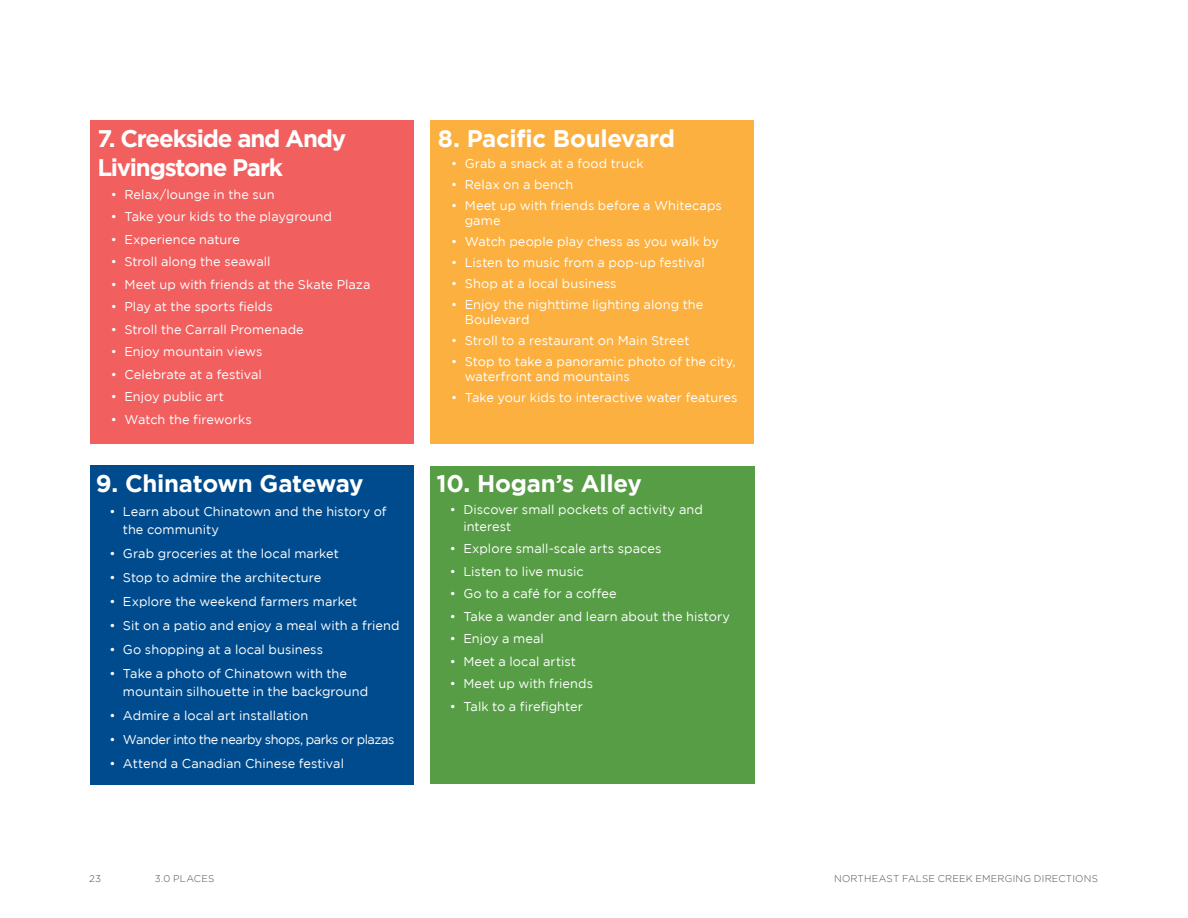
<style>
.page{position:relative;width:1188px;height:918px;background:#fff}
.page>*{position:absolute;margin:0;border:0;box-sizing:border-box;transform-origin:0 0}
.body{font:700 24px "Gotham";letter-spacing:-.01em;color:#fff}
.body-2{font:700 24px/28.8px "Gotham";letter-spacing:-.045em;color:#fff}
.H2-B{font:700 24px "Gotham";letter-spacing:-.015em;color:#fff}
.t1{font:12.75px/15px "Gotham";letter-spacing:.005em;color:#fff}
.t2{font:12.75px "Gotham";letter-spacing:-.035em;color:#fff}
.t3{font:300 9.75px "Gotham";letter-spacing:.02em;color:#4d4d4f}
</style>
<div class="page">
<div style="left:430px;top:466px;width:324px;height:318px;background:#569d45"></div>
<div style="left:90px;top:120px;width:324px;height:324px;background:#f15f5f"></div>
<div style="left:90px;top:466px;width:324px;height:319px;background:#004b8d"></div>
<div style="left:430px;top:120px;width:324px;height:324px;background:#fbb040"></div>
<p class="body-2" style="left:97px;top:124px;width:250px">7. Creekside and Andy<br>Livingstone Park</p>
<p class="t1" style="left:111px;top:187px;width:165px">• Relax/lounge in the sun</p>
<p class="t1" style="left:111px;top:209px;width:223px">• Take your kids to the playground</p>
<p class="t1" style="left:111px;top:232px;width:131px">• Experience nature</p>
<p class="t1" style="left:111px;top:254px;width:161px">• Stroll along the seawall</p>
<p class="t1" style="left:111px;top:277px;width:261px">• Meet up with friends at the Skate Plaza</p>
<p class="t1" style="left:111px;top:299px;width:163px">• Play at the sports fields</p>
<p class="t1" style="left:111px;top:322px;width:194px">• Stroll the Carrall Promenade</p>
<p class="t1" style="left:111px;top:344px;width:153px">• Enjoy mountain views</p>
<p class="t1" style="left:111px;top:367px;width:153px">• Celebrate at a festival</p>
<p class="t1" style="left:111px;top:389px;width:114px">• Enjoy public art</p>
<p class="t1" style="left:111px;top:412px;width:142px">• Watch the fireworks</p>
<p class="H2-B" style="left:96px;top:469px;width:269px">9. Chinatown Gateway</p>
<p class="t1" style="left:123px;top:502px;width:265px;line-height:18px;text-indent:-14px">• Learn about Chinatown and the history of the community</p>
<p class="t1" style="left:109px;top:545px;width:231px">• Grab groceries at the local market</p>
<p class="t1" style="left:109px;top:569px;width:214px">• Stop to admire the architecture</p>
<p class="t1" style="left:109px;top:593px;width:249px">• Explore the weekend farmers market</p>
<p class="t1" style="left:109px;top:617px;width:292px">• Sit on a patio and enjoy a meal with a friend</p>
<p class="t1" style="left:109px;top:641px;width:215px">• Go shopping at a local business</p>
<p class="t1" style="left:123px;top:664px;width:247px;line-height:18px;text-indent:-14px">• Take a photo of Chinatown with the mountain silhouette in the background</p>
<p class="t1" style="left:109px;top:707px;width:200px">• Admire a local art installation</p>
<p class="t2" style="left:109px;top:732px;width:286px">• Wander into the nearby shops, parks or plazas</p>
<p class="t1" style="left:109px;top:755px;width:236px">• Attend a Canadian Chinese festival</p>
<p class="body" style="left:438px;top:125px;width:239px">8. Pacific Boulevard</p>
<p class="t1" style="left:451px;top:156px;width:194px">• Grab a snack at a food truck</p>
<p class="t1" style="left:451px;top:177px;width:124px">• Relax on a bench</p>
<p class="t1" style="left:465px;top:198px;width:259px;text-indent:-14px">• Meet up with friends before a Whitecaps game</p>
<p class="t1" style="left:451px;top:234px;width:269px">• Watch people play chess as you walk by</p>
<p class="t1" style="left:451px;top:255px;width:255px">• Listen to music from a pop-up festival</p>
<p class="t1" style="left:451px;top:276px;width:167px">• Shop at a local business</p>
<p class="t1" style="left:465px;top:297px;width:240px;text-indent:-14px">• Enjoy the nighttime lighting along the<br>Boulevard</p>
<p class="t1" style="left:451px;top:333px;width:240px">• Stroll to a restaurant on Main Street</p>
<p class="t1" style="left:465px;top:354px;width:272px;text-indent:-14px">• Stop to take a panoramic photo of the city, waterfront and mountains</p>
<p class="t1" style="left:451px;top:390px;width:288px">• Take your kids to interactive water features</p>
<p class="body" style="left:436px;top:469px;width:207px">10. Hogan’s Alley</p>
<p class="t1" style="left:463px;top:501px;width:241px;line-height:16.5px;text-indent:-14px">• Discover small pockets of activity and interest</p>
<p class="t1" style="left:450px;top:541px;width:213px">• Explore small-scale arts spaces</p>
<p class="t1" style="left:450px;top:563px;width:135px">• Listen to live music</p>
<p class="t1" style="left:450px;top:586px;width:168px">• Go to a café for a coffee</p>
<p class="t1" style="left:450px;top:608px;width:282px">• Take a wander and learn about the history</p>
<p class="t1" style="left:450px;top:631px;width:95px">• Enjoy a meal</p>
<p class="t1" style="left:450px;top:653px;width:128px">• Meet a local artist</p>
<p class="t1" style="left:450px;top:676px;width:145px">• Meet up with friends</p>
<p class="t1" style="left:450px;top:698px;width:135px">• Talk to a firefighter</p>
<p class="t3" style="left:89px;top:873px;width:13px">23</p>
<p class="t3" style="left:155px;top:873px;width:61px">3.0 PLACES</p>
<p class="t3" style="left:834px;top:873px;width:265px">NORTHEAST FALSE CREEK EMERGING DIRECTIONS</p>
</div>
